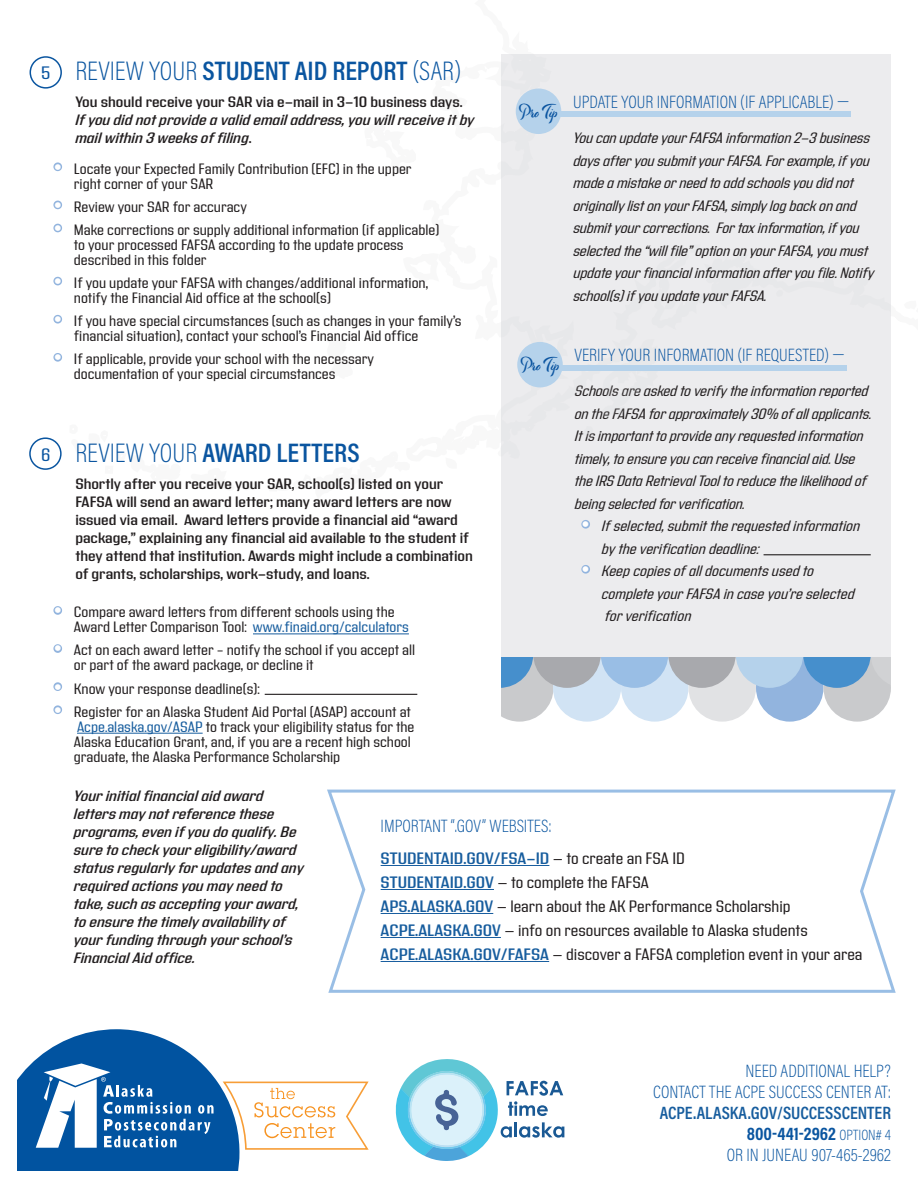
<style>
.page{position:relative;width:918px;height:1188px;background:#fff}
.page>*{position:absolute;margin:0;border:0;box-sizing:border-box;transform-origin:0 0}
.t1{font:600 27px "Acumin Pro Cond";color:#0a55a0}
.t2{font:200 18px/21px "Acumin Pro Cond";color:#0a55a0;text-align:right}
.t3{font:600 18px/21px "Acumin Pro Cond";color:#175d9e;text-align:right}
.t4{font:18px "Address Sans Pro";color:#0a55a0}
.t5{font:16.5px/24px "Address Sans Pro";color:#231f20}
.t6{font:16.5px "Modish";letter-spacing:-.03em;color:#0a54a0}
.t7{font:15px/15px "Address Sans Pro";color:#231f20}
.t8{font:italic 15px/22.5px "Address Sans Pro";letter-spacing:-.01em;color:#231f20}
.t9{font:italic 600 15px/18px "Address Sans Pro";color:#231f20}
.t10{font:600 15px/18px "Address Sans Pro";color:#231f20}
.s1{font-weight:200}
.s2{font-style:normal}
.s3{font-weight:600;font-size:27px;color:#92b4de}
.s4{font-weight:600;font-style:normal;font-size:27px;color:#92b4de}
.s5{color:#175d9e}
.s6{font-weight:600;color:#175d9e}
.s7{font-weight:700;color:#0a55a0}
.s8{font-weight:200;font-size:15px;color:#0a55a0}
.s9{font-weight:200;color:#0a55a0}
</style>
<div class="page">
<svg style="left:501px;top:656px;width:390px;height:66px;background:#b9cbdc"></svg>
<div style="left:501px;top:54px;width:389px;height:602px;background:#ececee"></div>
<hr style="left:764px;top:554px;width:107px;height:1px;background:#231f20">
<div style="left:30px;top:56px;width:32px;height:33px;border:2px solid #0a55a0;border-radius:50%"></div>
<div style="left:29px;top:437px;width:33px;height:33px;border:2px solid #0a55a0;border-radius:50%"></div>
<hr style="left:253px;top:634px;width:156px;height:1px;background:#175d9e">
<hr style="left:77px;top:733px;width:126px;height:1px;background:#175d9e">
<hr style="left:265px;top:694px;width:152px;height:1px;background:#231f20">
<svg style="left:396px;top:1059px;width:168px;height:102px"></svg>
<svg style="left:17px;top:1029px;width:352px;height:141px"></svg>
<svg style="left:327px;top:789px;width:569px;height:204px"></svg>
<div style="left:542px;top:111px;width:308px;height:6px;background:#b5d2eb"></div>
<div style="left:516px;top:89px;width:45px;height:45px;background:#b5d2eb;border-radius:50%"></div>
<div style="left:543px;top:365px;width:304px;height:6px;background:#b5d2eb"></div>
<div style="left:517px;top:342px;width:46px;height:45px;background:#b5d2eb;border-radius:50%"></div>
<p class="t4" style="left:41px;top:63px;width:11px">5</p>
<h1 class="t1" style="left:75px;top:53px;width:387px"><span class="s1">REVIEW YOUR</span> STUDENT AID REPORT <span class="s1">(SAR)</span></h1>
<p class="t10" style="left:75px;top:93px;width:389px">You should receive your SAR via e-mail in 3-10 business days.</p>
<p class="t9" style="left:75px;top:111px;width:401px">If you did not provide a valid email address, you will receive it by mail within 3 weeks of filing<span class="s2">.</span></p>
<p class="t7" style="left:74px;top:162px;width:339px;text-indent:-20px"><span class="s3">•</span> Locate your Expected Family Contribution (EFC) in the upper right corner of your SAR</p>
<p class="t7" style="left:54px;top:200px;width:195px"><span class="s3">•</span> Review your SAR for accuracy</p>
<p class="t7" style="left:74px;top:223px;width:367px;text-indent:-20px"><span class="s3">•</span> Make corrections or supply additional information (if applicable) to your processed FAFSA according to the update process described in this folder</p>
<p class="t7" style="left:74px;top:276px;width:356px;text-indent:-20px"><span class="s3">•</span> If you update your FAFSA with changes/additional information, notify the Financial Aid office at the school(s)</p>
<p class="t7" style="left:74px;top:314px;width:389px;text-indent:-20px"><span class="s3">•</span> If you have special circumstances (such as changes in your family’s financial situation), contact your school’s Financial Aid office</p>
<p class="t7" style="left:74px;top:352px;width:302px;text-indent:-20px"><span class="s3">•</span> If applicable, provide your school with the necessary documentation of your special circumstances</p>
<p class="t6" style="left:520px;top:102px;width:40px">Pro Tip</p>
<p class="t2" style="left:573px;top:91px;width:278px">UPDATE YOUR INFORMATION (IF APPLICABLE) —</p>
<p class="t8" style="left:573px;top:128px;width:302px">You can update your FAFSA information 2-3 business days after you submit your FAFSA. For example, if you made a mistake or need to add schools you did not originally list on your FAFSA, simply log back on and submit your corrections. For tax information, if you selected the “will file” option on your FAFSA, you must update your financial information after you file. Notify school(s) if you update your FAFSA.</p>
<p class="t6" style="left:521px;top:355px;width:40px">Pro Tip</p>
<p class="t2" style="left:575px;top:344px;width:272px">VERIFY YOUR INFORMATION (IF REQUESTED) —</p>
<p class="t8" style="left:575px;top:380px;width:299px">Schools are asked to verify the information reported on the FAFSA for approximately 30% of all applicants.<br>It is important to provide any requested information timely, to ensure you can receive financial aid. Use the IRS Data Retrieval Tool to reduce the likelihood of being selected for verification.</p>
<p class="t8" style="left:602px;top:515px;width:260px;text-indent:-20px"><span class="s4">•</span> If selected, submit the requested information by the verification deadline:</p>
<p class="t8" style="left:602px;top:560px;width:254px;text-indent:-20px"><span class="s4">•</span> Keep copies of all documents used to complete your FAFSA in case you’re selected for verification</p>
<h1 class="t1" style="left:75px;top:435px;width:286px"><span class="s1">REVIEW YOUR</span> AWARD LETTERS</h1>
<p class="t10" style="left:75px;top:476px;width:399px">Shortly after you receive your SAR, school(s) listed on your FAFSA will send an award letter; many award letters are now issued via email. Award letters provide a financial aid “award package,” explaining any financial aid available to the student if they attend that institution. Awards might include a combination of grants, scholarships, work-study, and loans.</p>
<p class="t4" style="left:41px;top:445px;width:11px">6</p>
<p class="t7" style="left:74px;top:605px;width:337px;text-indent:-20px"><span class="s3">•</span> Compare award letters from different schools using the<br>Award Letter Comparison Tool: <span class="s5">www.finaid.org/calculators</span></p>
<p class="t7" style="left:74px;top:643px;width:343px;text-indent:-20px"><span class="s3">•</span> Act on each award letter – notify the school if you accept all or part of the award package, or decline it</p>
<p class="t7" style="left:54px;top:682px;width:208px"><span class="s3">•</span> Know your response deadline(s):</p>
<p class="t7" style="left:74px;top:705px;width:342px;text-indent:-20px"><span class="s3">•</span> Register for an Alaska Student Aid Portal (ASAP) account at <span class="s5">Acpe.alaska.gov/ASAP</span> to track your eligibility status for the Alaska Education Grant, and, if you are a recent high school graduate, the Alaska Performance Scholarship</p>
<p class="t9" style="left:74px;top:788px;width:231px">Your initial financial aid award letters may not reference these programs, even if you do qualify. Be sure to check your eligibility/award status regularly for updates and any required actions you may need to take, such as accepting your award, to ensure the timely availability of your funding through your school’s Financial Aid office.</p>
<p class="t2" style="left:381px;top:815px;width:173px">IMPORTANT “.GOV” WEBSITES:</p>
<p class="t5" style="left:381px;top:847px;width:483px"><span class="s6">STUDENTAID.GOV/FSA-ID</span> — to create an FSA ID<br><span class="s6">STUDENTAID.GOV</span> — to complete the FAFSA<br><span class="s6">APS.ALASKA.GOV</span> — learn about the AK Performance Scholarship <span class="s6">ACPE.ALASKA.GOV</span> — info on resources available to Alaska students <span class="s6">ACPE.ALASKA.GOV/FAFSA</span> — discover a FAFSA completion event in your area</p>
<p class="t2" style="left:653px;top:1060px;width:239px">NEED ADDITIONAL HELP?<br>CONTACT THE ACPE SUCCESS CENTER AT:</p>
<p class="t3" style="left:660px;top:1102px;width:233px">ACPE.ALASKA.GOV/SUCCESSCENTER<br><span class="s7">800-441-2962</span> <span class="s8">OPTION# 4<br></span><span class="s9">OR IN JUNEAU 907-465-2962</span></p>
</div>
